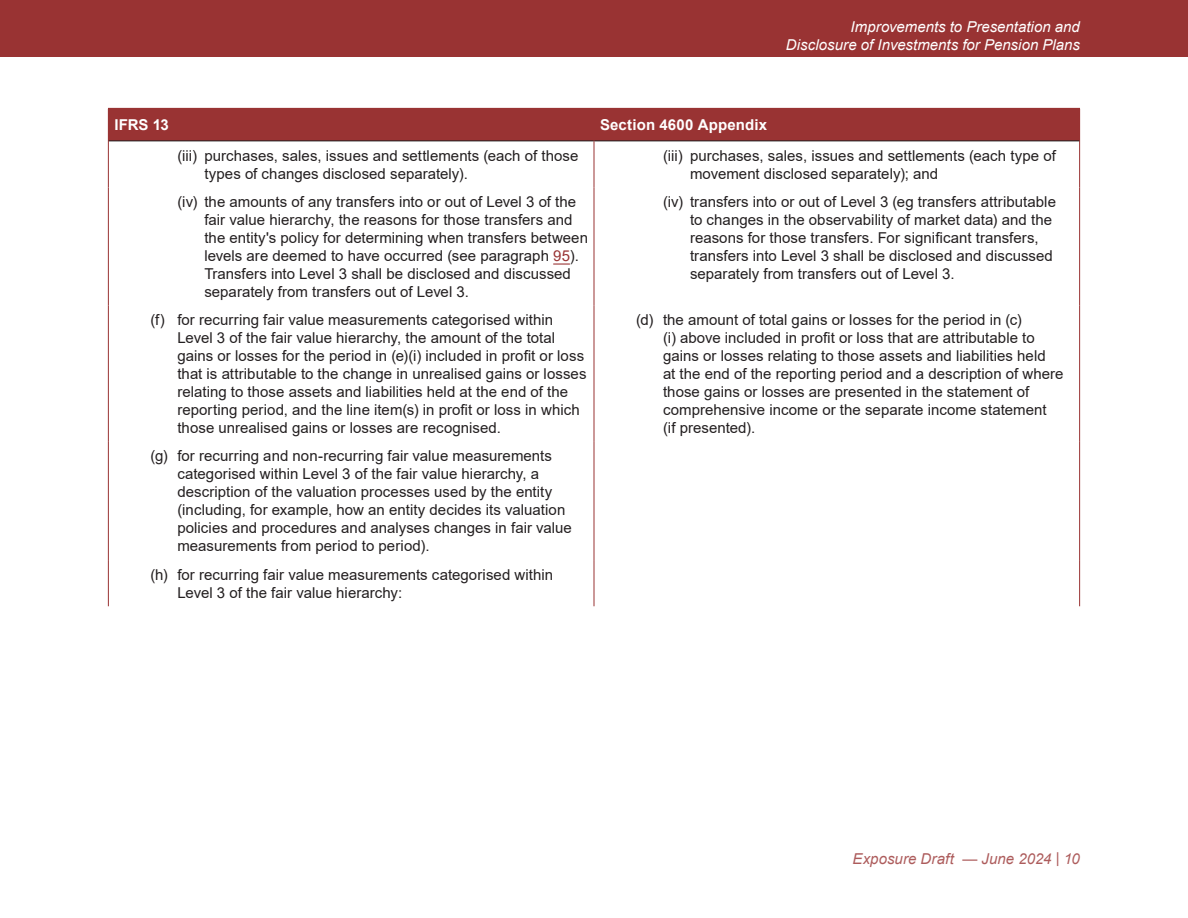
<style>
.page{position:relative;width:1188px;height:918px;background:#fff}
.page>*{position:absolute;margin:0;border:0;box-sizing:border-box;transform-origin:0 0}
.t1{font:15px/18px "Arial";letter-spacing:.005em;color:#231f20}
.t2{font:italic 15px/18px "Arial";color:#fff;text-align:right}
.t3{font:italic 15px "Arial";letter-spacing:.005em;color:#ad5c5c}
.t4{font:700 15px "Arial";letter-spacing:.01em;color:#fff}
.s1{color:#933}
</style>
<div class="page">
<div style="left:0;top:0;width:1188px;height:57px;background:#933"></div>
<hr style="left:108px;top:141px;width:1px;height:46px;background:#933">
<hr style="left:594px;top:141px;width:1px;height:46px;background:#933">
<hr style="left:1079px;top:141px;width:1px;height:46px;background:#933">
<hr style="left:108px;top:187px;width:1px;height:119px;background:#933">
<hr style="left:594px;top:187px;width:1px;height:119px;background:#933">
<hr style="left:1079px;top:187px;width:1px;height:119px;background:#933">
<hr style="left:108px;top:306px;width:1px;height:136px;background:#933">
<hr style="left:594px;top:306px;width:1px;height:136px;background:#933">
<hr style="left:1079px;top:306px;width:1px;height:136px;background:#933">
<hr style="left:108px;top:442px;width:1px;height:118px;background:#933">
<hr style="left:594px;top:442px;width:1px;height:118px;background:#933">
<hr style="left:1079px;top:442px;width:1px;height:118px;background:#933">
<hr style="left:108px;top:560px;width:1px;height:46px;background:#933">
<hr style="left:594px;top:560px;width:1px;height:46px;background:#933">
<hr style="left:1079px;top:560px;width:1px;height:46px;background:#933">
<svg style="left:553px;top:263px;width:17px;height:2px"></svg>
<div style="left:108px;top:108px;width:486px;height:33px;background:#933"></div>
<div style="left:594px;top:108px;width:486px;height:33px;background:#933"></div>
<hr style="left:109px;top:141px;width:485px;height:1px;background:#231f20">
<hr style="left:594px;top:141px;width:485px;height:1px;background:#231f20">
<p class="t2" style="left:786px;top:17px;width:296px">Improvements to Presentation and<br>Disclosure of Investments for Pension Plans</p>
<p class="t4" style="left:114px;top:114px;width:56px">IFRS 13</p>
<p class="t4" style="left:600px;top:114px;width:169px">Section 4600 Appendix</p>
<p class="t1" style="left:204px;top:146px;width:376px;text-indent:-27px">(iii) purchases, sales, issues and settlements (each of those types of changes disclosed separately).</p>
<p class="t1" style="left:204px;top:193px;width:385px;text-indent:-27px">(iv) the amounts of any transfers into or out of Level 3 of the fair value hierarchy, the reasons for those transfers and the entity's policy for determining when transfers between levels are deemed to have occurred (see paragraph <span class="s1">95</span>).<br>Transfers into Level 3 shall be disclosed and discussed separately from transfers out of Level 3.</p>
<p class="t1" style="left:177px;top:311px;width:411px;text-indent:-27px">(f) for recurring fair value measurements categorised within Level 3 of the fair value hierarchy, the amount of the total gains or losses for the period in (e)(i) included in profit or loss that is attributable to the change in unrealised gains or losses relating to those assets and liabilities held at the end of the reporting period, and the line item(s) in profit or loss in which those unrealised gains or losses are recognised.</p>
<p class="t1" style="left:177px;top:447px;width:396px;text-indent:-27px">(g) for recurring and non-recurring fair value measurements categorised within Level 3 of the fair value hierarchy, a description of the valuation processes used by the entity (including, for example, how an entity decides its valuation policies and procedures and analyses changes in fair value measurements from period to period).</p>
<p class="t1" style="left:177px;top:565px;width:377px;text-indent:-27px">(h) for recurring fair value measurements categorised within<br>Level 3 of the fair value hierarchy:</p>
<p class="t1" style="left:690px;top:146px;width:367px;text-indent:-27px">(iii) purchases, sales, issues and settlements (each type of movement disclosed separately); and</p>
<p class="t1" style="left:690px;top:193px;width:368px;text-indent:-27px">(iv) transfers into or out of Level 3 (eg transfers attributable to changes in the observability of market data) and the reasons for those transfers. For significant transfers, transfers into Level 3 shall be disclosed and discussed separately from transfers out of Level 3.</p>
<p class="t1" style="left:663px;top:311px;width:402px;text-indent:-27px">(d) the amount of total gains or losses for the period in (c)<br>(i) above included in profit or loss that are attributable to gains or losses relating to those assets and liabilities held<br>at the end of the reporting period and a description of where those gains or losses are presented in the statement of comprehensive income or the separate income statement<br>(if presented).</p>
<p class="t3" style="left:853px;top:849px;width:229px">Exposure Draft — June 2024 | 10</p>
</div>
